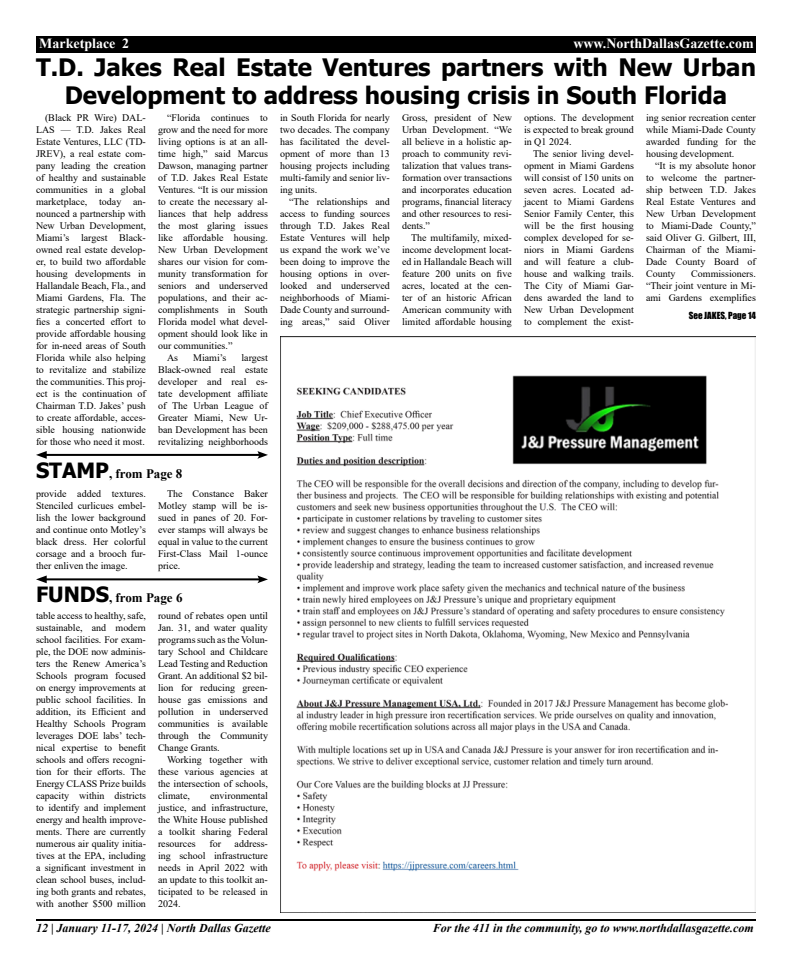
<style>
.page{position:relative;width:792px;height:972px;background:#fff}
.page>*{position:absolute;margin:0;border:0;box-sizing:border-box;transform-origin:0 0}
.t1{font:700 24px/28.8px "Tahoma";color:#000;text-align:center}
.t2{font:700 14px "Times New Roman";color:#fff}
.t3{font:700 13px "Times New Roman";color:#000}
.t4{font:italic 700 12px "Times New Roman";color:#000}
.t5{font:10px/12px "Times New Roman";color:#000;text-align:justify}
.t6{font:9px "Impact";color:#000}
.s1{font-family:"Tahoma";font-size:21px}
</style>
<div class="page">
<hr style="left:36px;top:919px;width:720px;height:2px;background:#000">
<div style="left:36px;top:36px;width:720px;height:17px;background:#000"></div>
<img style="left:280px;top:336px;width:476px;height:576px">
<hr style="left:43px;top:578px;width:218px;height:2px;background:#000">
<svg style="left:36px;top:575px;width:11px;height:8px"></svg>
<svg style="left:257px;top:575px;width:11px;height:8px"></svg>
<hr style="left:43px;top:454px;width:218px;height:2px;background:#000">
<svg style="left:36px;top:451px;width:11px;height:8px"></svg>
<svg style="left:257px;top:451px;width:11px;height:8px"></svg>
<h2 class="t2" style="left:39px;top:33px;width:91px">Marketplace 2</h2>
<h2 class="t2" style="left:573px;top:33px;width:182px">www.NorthDallasGazette.com</h2>
<h1 class="t1" style="left:36px;top:53px;width:722px">T.D. Jakes Real Estate Ventures partners with New Urban<br>Development to address housing crisis in South Florida</h1>
<p class="t5" style="left:36px;top:111px;width:111px;text-indent:9px">(Black PR Wire) DAL-LAS — T.D. Jakes Real Estate Ventures, LLC (TD-JREV), a real estate com&shy;pany leading the creation of healthy and sustainable communities in a global marketplace, today an&shy;nounced a partnership with New Urban Development, Miami’s largest Black&shy;owned real estate develop&shy;er, to build two affordable housing developments in Hallandale Beach, Fla., and Miami Gardens, Fla. The strategic partnership signi&shy;fies a concerted effort to provide affordable housing for in-need areas of South Florida while also helping to revitalize and stabilize the communities. This proj&shy;ect is the continuation of Chairman T.D. Jakes’ push to create affordable, acces&shy;sible housing nationwide for those who need it most.</p>
<p class="t5" style="left:167px;top:111px;width:102px">“Florida continues to</p>
<p class="t5" style="left:524px;top:111px;width:111px">options. The development is expected to break ground in Q1 2024.</p>
<p class="t5" style="left:524px;top:147px;width:111px;text-indent:9px">The senior living devel&shy;opment in Miami Gardens will consist of 150 units on seven acres. Located ad&shy;jacent to Miami Gardens Senior Family Center, this will be the first housing complex developed for se&shy;niors in Miami Gardens and will feature a club&shy;house and walking trails.<br>The City of Miami Gar&shy;dens awarded the land to New Urban Development to complement the exist-</p>
<p class="t5" style="left:280px;top:111px;width:111px">in South Florida for nearly two decades. The company has facilitated the devel&shy;opment of more than 13 housing projects including multi-family and senior liv&shy;ing units.</p>
<p class="t5" style="left:280px;top:195px;width:111px;text-indent:9px">“The relationships and access to funding sources through T.D. Jakes Real Estate Ventures will help us expand the work we’ve been doing to improve the housing options in over&shy;looked and underserved neighborhoods of Miami-Dade County and surround&shy;ing areas,” said Oliver</p>
<p class="t5" style="left:402px;top:111px;width:111px">Gross, president of New Urban Development. “We all believe in a holistic ap&shy;proach to community revi&shy;talization that values trans&shy;formation over transactions and incorporates education programs, financial literacy and other resources to resi&shy;dents.”</p>
<p class="t5" style="left:402px;top:231px;width:111px;text-indent:9px">The multifamily, mixed&shy;income development locat&shy;ed in Hallandale Beach will feature 200 units on five acres, located at the cen&shy;ter of an historic African American community with limited affordable housing</p>
<p class="t5" style="left:646px;top:111px;width:111px">ing senior recreation center while Miami-Dade County awarded funding for the housing development.</p>
<p class="t5" style="left:646px;top:159px;width:111px;text-indent:9px">“It is my absolute honor to welcome the partner&shy;ship between T.D. Jakes Real Estate Ventures and New Urban Development to Miami-Dade County,” said Oliver G. Gilbert, III, Chairman of the Miami-Dade County Board of County</p>
<p class="t5" style="left:158px;top:123px;width:111px">grow and the need for more</p>
<p class="t5" style="left:158px;top:135px;width:111px">living options is at an all-</p>
<p class="t5" style="left:158px;top:147px;width:111px">time high,” said Marcus</p>
<p class="t5" style="left:158px;top:159px;width:111px">Dawson, managing partner</p>
<p class="t5" style="left:158px;top:171px;width:111px">of T.D. Jakes Real Estate</p>
<p class="t5" style="left:158px;top:183px;width:111px">Ventures. “It is our mission</p>
<p class="t5" style="left:158px;top:195px;width:111px">to create the necessary al-</p>
<p class="t5" style="left:158px;top:207px;width:111px">liances that help address</p>
<p class="t5" style="left:158px;top:219px;width:111px">the most glaring issues</p>
<p class="t5" style="left:158px;top:231px;width:111px">like affordable housing.</p>
<p class="t5" style="left:158px;top:243px;width:111px">New Urban Development</p>
<p class="t5" style="left:158px;top:255px;width:111px">shares our vision for com-</p>
<p class="t5" style="left:158px;top:267px;width:111px">munity transformation for</p>
<p class="t5" style="left:158px;top:279px;width:111px">seniors and underserved</p>
<p class="t5" style="left:158px;top:291px;width:111px">populations, and their ac-</p>
<p class="t5" style="left:158px;top:303px;width:111px">complishments in South</p>
<p class="t5" style="left:158px;top:315px;width:111px">Florida model what devel-</p>
<p class="t5" style="left:158px;top:327px;width:111px">opment should look like in</p>
<p class="t5" style="left:158px;top:339px;width:76px">our communities.”</p>
<p class="t5" style="left:167px;top:351px;width:13px">As</p>
<p class="t5" style="left:193px;top:351px;width:35px">Miami’s</p>
<p class="t5" style="left:646px;top:267px;width:111px;text-indent:45px">Commissioners. “Their joint venture in Mi&shy;ami Gardens exemplifies</p>
<p class="t6" style="left:689px;top:308px;width:69px">See JAKES, Page 14</p>
<p class="t5" style="left:158px;top:351px;width:111px;text-indent:84px">largest Black-owned real estate developer and real es&shy;tate development affiliate of The Urban League of Greater Miami, New Ur&shy;ban Development has been revitalizing neighborhoods</p>
<h3 class="t3" style="left:36px;top:464px;width:148px"><span class="s1">STAMP</span>, from Page 8</h3>
<p class="t5" style="left:36px;top:487px;width:111px">provide added textures.<br>Stenciled curlicues embel&shy;lish the lower background and continue onto Motley’s black dress. Her colorful corsage and a brooch fur&shy;ther enliven the image.</p>
<p class="t5" style="left:158px;top:487px;width:111px;text-indent:9px">The Constance Baker Motley stamp will be is&shy;sued in panes of 20. For&shy;ever stamps will always be equal in value to the current First-Class Mail 1-ounce price.</p>
<h3 class="t3" style="left:36px;top:588px;width:148px"><span class="s1">FUNDS</span>, from Page 6</h3>
<p class="t5" style="left:36px;top:609px;width:112px">table access to healthy, safe, sustainable, and modern school facilities. For exam&shy;ple, the DOE now adminis&shy;ters the Renew America’s Schools program focused on energy improvements at public school facilities. In addition, its Efficient and Healthy Schools Program leverages DOE labs’ tech&shy;nical expertise to benefit schools and offers recogni&shy;tion for their efforts. The Energy CLASS Prize builds capacity within districts to identify and implement energy and health improve&shy;ments. There are currently numerous air quality initia&shy;tives at the EPA, including a significant investment in clean school buses, includ&shy;ing both grants and rebates, with another $500 million</p>
<p class="t5" style="left:158px;top:609px;width:112px">round of rebates open until Jan. 31, and water quality programs such as the Volun&shy;tary School and Childcare Lead Testing and Reduction Grant. An additional $2 bil&shy;lion for reducing green&shy;house gas emissions and pollution in underserved communities is available through the Community Change Grants.</p>
<p class="t5" style="left:158px;top:753px;width:111px;text-indent:9px">Working together with these various agencies at the intersection of schools, climate,</p>
<p class="t5" style="left:158px;top:789px;width:111px;text-indent:52px">environmental justice, and infrastructure, the White House published a toolkit sharing Federal resources</p>
<p class="t5" style="left:158px;top:837px;width:111px;text-indent:77px">address&shy;ing school infrastructure needs in April 2022 with an update to this toolkit an&shy;ticipated to be released in 2024.</p>
<p class="t5" style="left:209px;top:837px;width:13px">for</p>
<p class="t4" style="left:36px;top:920px;width:236px">12 | January 11-17, 2024 | North Dallas Gazette</p>
<p class="t4" style="left:433px;top:920px;width:322px">For the 411 in the community, go to www.northdallasgazette.com</p>
</div>
